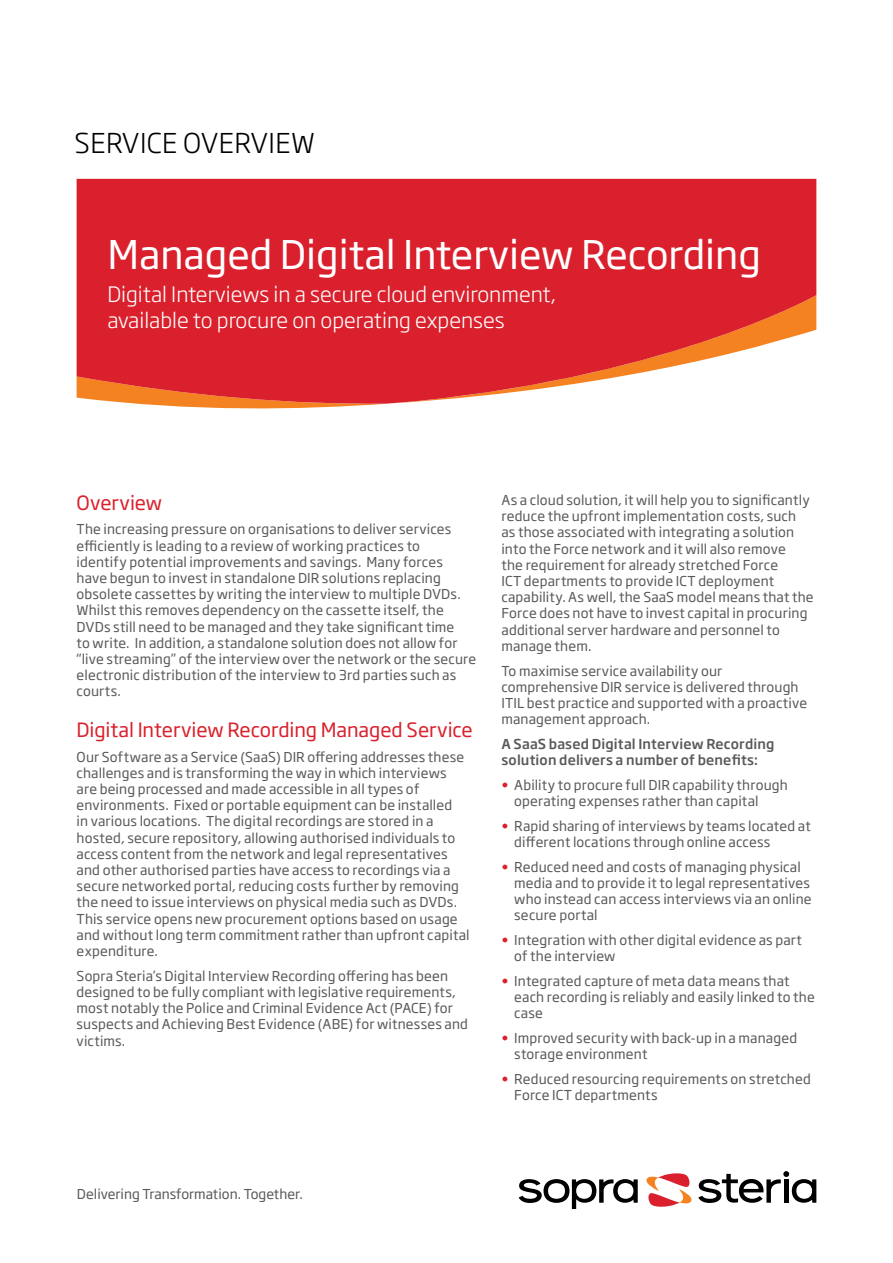
<style>
.page{position:relative;width:893px;height:1263px;background:#fff}
.page>*{position:absolute;margin:0;border:0;box-sizing:border-box;transform-origin:0 0}
.t1{font:39px "Soho Gothic Std";color:#fff}
.t2{font:300 27px "Soho Gothic Std";letter-spacing:.015em;color:#000}
.t3{font:300 21px/25.2px "Soho Gothic Std";color:#fff}
.t4{font:19.5px "Soho Gothic Std";letter-spacing:-.005em;color:#da202c}
.t5{font:13.5px/16.2px "Soho Gothic Std";letter-spacing:.01em;color:#58595b}
.t6{font:500 13.5px/16.2px "Soho Gothic Std";letter-spacing:.01em;color:#58595b}
.s1{color:#da202c}
</style>
<div class="page">
<svg style="left:157px;top:405px;width:210px;height:4px"></svg>
<svg style="left:77px;top:179px;width:739px;height:226px;background:#de363b"></svg>
<svg style="left:519px;top:1179px;width:119px;height:30px"></svg>
<svg style="left:646px;top:1171px;width:170px;height:36px"></svg>
<h2 class="t2" style="left:75px;top:126px;width:242px">SERVICE OVERVIEW</h2>
<h1 class="t1" style="left:107px;top:230px;width:655px">Managed Digital Interview Recording</h1>
<h3 class="t3" style="left:107px;top:282px;width:450px">Digital Interviews in a secure cloud environment, available to procure on operating expenses</h3>
<h3 class="t4" style="left:77px;top:490px;width:87px">Overview</h3>
<p class="t5" style="left:77px;top:522px;width:401px">The increasing pressure on organisations to deliver services efficiently is leading to a review of working practices to<br>identify potential improvements and savings. Many forces have begun to invest in standalone DIR solutions replacing obsolete cassettes by writing the interview to multiple DVDs.<br>Whilst this removes dependency on the cassette itself, the DVDs still need to be managed and they take significant time<br>to write. In addition, a standalone solution does not allow for “live streaming” of the interview over the network or the secure electronic distribution of the interview to 3rd parties such as courts.</p>
<h3 class="t4" style="left:77px;top:717px;width:398px">Digital Interview Recording Managed Service</h3>
<p class="t5" style="left:77px;top:749px;width:395px">Our Software as a Service (SaaS) DIR offering addresses these challenges and is transforming the way in which interviews are being processed and made accessible in all types of environments. Fixed or portable equipment can be installed<br>in various locations. The digital recordings are stored in a hosted, secure repository, allowing authorised individuals to access content from the network and legal representatives and other authorised parties have access to recordings via a secure networked portal, reducing costs further by removing the need to issue interviews on physical media such as DVDs.<br>This service opens new procurement options based on usage and without long term commitment rather than upfront capital expenditure.</p>
<p class="t5" style="left:77px;top:968px;width:393px">Sopra Steria’s Digital Interview Recording offering has been designed to be fully compliant with legislative requirements, most notably the Police and Criminal Evidence Act (PACE) for suspects and Achieving Best Evidence (ABE) for witnesses and victims.</p>
<p class="t5" style="left:501px;top:492px;width:314px">As a cloud solution, it will help you to significantly reduce the upfront implementation costs, such<br>as those associated with integrating a solution into the Force network and it will also remove<br>the requirement for already stretched Force<br>ICT departments to provide ICT deployment capability. As well, the SaaS model means that the Force does not have to invest capital in procuring additional server hardware and personnel to manage them.</p>
<p class="t5" style="left:501px;top:663px;width:307px">To maximise service availability our comprehensive DIR service is delivered through ITIL best practice and supported with a proactive management approach.</p>
<p class="t6" style="left:501px;top:736px;width:274px">A SaaS based Digital Interview Recording solution delivers a number of benefits:</p>
<p class="t5" style="left:514px;top:777px;width:275px;text-indent:-13px"><span class="s1">•</span> Ability to procure full DIR capability through operating expenses rather than capital</p>
<p class="t5" style="left:514px;top:818px;width:298px;text-indent:-13px"><span class="s1">•</span> Rapid sharing of interviews by teams located at different locations through online access</p>
<p class="t5" style="left:514px;top:859px;width:299px;text-indent:-13px"><span class="s1">•</span> Reduced need and costs of managing physical media and to provide it to legal representatives who instead can access interviews via an online secure portal</p>
<p class="t5" style="left:514px;top:932px;width:289px;text-indent:-13px"><span class="s1">•</span> Integration with other digital evidence as part of the interview</p>
<p class="t5" style="left:514px;top:973px;width:302px;text-indent:-13px"><span class="s1">•</span> Integrated capture of meta data means that each recording is reliably and easily linked to the case</p>
<p class="t5" style="left:514px;top:1030px;width:284px;text-indent:-13px"><span class="s1">•</span> Improved security with back-up in a managed storage environment</p>
<p class="t5" style="left:514px;top:1071px;width:298px;text-indent:-13px"><span class="s1">•</span> Reduced resourcing requirements on stretched<br>Force ICT departments</p>
<p class="t5" style="left:77px;top:1186px;width:227px">Delivering Transformation. Together.</p>
</div>
